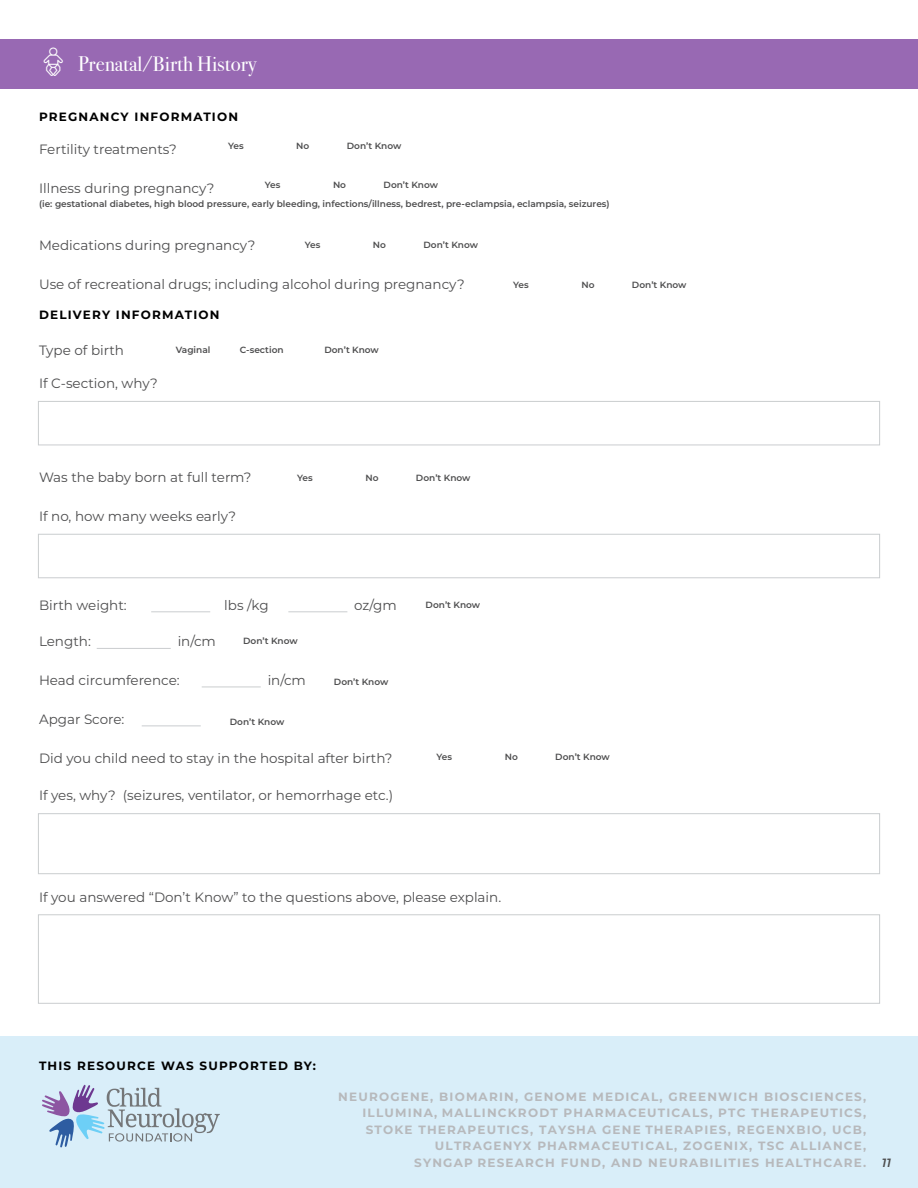
<style>
.page{position:relative;width:918px;height:1188px;background:#fff}
.page>*{position:absolute;margin:0;border:0;box-sizing:border-box;transform-origin:0 0}
.t1{font:21px "Bodoni Svty Two ITCTT";color:#fff}
.t2{font:13.5px "Montserrat";color:#4d4d4e}
.t3{font:700 12px/16.5px "Montserrat";letter-spacing:.1em;color:#b7b9bc;text-align:right}
.t4{font:700 12px "Montserrat";letter-spacing:.1em;color:#000}
.t5{font:italic 600 12px "Montserrat";color:#4d4d4e}
.t6{font:600 9px "Montserrat";color:#4d4d4e}
.s1{font-family:"SS Glyphish Outlined";font-size:28.5px}
</style>
<div class="page">
<div style="left:0;top:1037px;width:918px;height:151px;background:#d9eef9"></div>
<svg style="left:42px;top:1085px;width:178px;height:62px"></svg>
<div style="left:0;top:40px;width:918px;height:49px;background:#9869b3"></div>
<hr style="left:151px;top:611px;width:59px;height:1px;background:#cacdcf">
<hr style="left:97px;top:648px;width:74px;height:1px;background:#cacdcf">
<hr style="left:202px;top:687px;width:59px;height:1px;background:#cacdcf">
<hr style="left:142px;top:726px;width:59px;height:1px;background:#cacdcf">
<hr style="left:288px;top:611px;width:59px;height:1px;background:#cacdcf">
<div style="left:38px;top:401px;width:842px;height:44px;border:1px solid #cacdcf"></div>
<div style="left:38px;top:813px;width:842px;height:61px;border:1px solid #cacdcf"></div>
<div style="left:38px;top:914px;width:842px;height:90px;border:1px solid #cacdcf"></div>
<div style="left:38px;top:534px;width:842px;height:44px;border:1px solid #cacdcf"></div>
<h1 class="t1" style="left:39px;top:47px;width:219px"><span class="s1">baby</span> Prenatal/Birth History</h1>
<p class="t4" style="left:39px;top:108px;width:201px">PREGNANCY INFORMATION</p>
<p class="t2" style="left:39px;top:140px;width:139px">Fertility treatments?</p>
<p class="t6" style="left:228px;top:140px;width:17px">Yes</p>
<p class="t6" style="left:296px;top:140px;width:15px">No</p>
<p class="t6" style="left:347px;top:140px;width:56px">Don’t Know</p>
<p class="t2" style="left:39px;top:179px;width:177px">Illness during pregnancy?</p>
<p class="t6" style="left:265px;top:179px;width:17px">Yes</p>
<p class="t6" style="left:333px;top:179px;width:15px">No</p>
<p class="t6" style="left:384px;top:179px;width:56px">Don’t Know</p>
<p class="t6" style="left:39px;top:198px;width:572px">(ie: gestational diabetes, high blood pressure, early bleeding, infections/illness, bedrest, pre-eclampsia, eclampsia, seizures)</p>
<p class="t2" style="left:39px;top:236px;width:218px">Medications during pregnancy?</p>
<p class="t6" style="left:305px;top:238px;width:17px">Yes</p>
<p class="t6" style="left:373px;top:238px;width:15px">No</p>
<p class="t6" style="left:424px;top:238px;width:56px">Don’t Know</p>
<p class="t2" style="left:39px;top:275px;width:427px">Use of recreational drugs; including alcohol during pregnancy?</p>
<p class="t4" style="left:39px;top:306px;width:182px">DELIVERY INFORMATION</p>
<p class="t2" style="left:39px;top:341px;width:87px">Type of birth</p>
<p class="t2" style="left:39px;top:374px;width:120px">If C-section, why?</p>
<p class="t6" style="left:176px;top:344px;width:36px">Vaginal</p>
<p class="t6" style="left:240px;top:344px;width:45px">C-section</p>
<p class="t6" style="left:324px;top:344px;width:56px">Don’t Know</p>
<p class="t6" style="left:513px;top:278px;width:17px">Yes</p>
<p class="t6" style="left:581px;top:278px;width:15px">No</p>
<p class="t6" style="left:632px;top:278px;width:56px">Don’t Know</p>
<p class="t2" style="left:39px;top:468px;width:214px">Was the baby born at full term?</p>
<p class="t2" style="left:39px;top:507px;width:199px">If no, how many weeks early?</p>
<p class="t6" style="left:297px;top:472px;width:17px">Yes</p>
<p class="t6" style="left:365px;top:472px;width:15px">No</p>
<p class="t6" style="left:416px;top:472px;width:56px">Don’t Know</p>
<p class="t2" style="left:39px;top:596px;width:89px">Birth weight:</p>
<p class="t2" style="left:39px;top:632px;width:53px">Length:</p>
<p class="t2" style="left:39px;top:671px;width:142px">Head circumference:</p>
<p class="t2" style="left:39px;top:710px;width:87px">Apgar Score:</p>
<p class="t2" style="left:178px;top:632px;width:40px">in/cm</p>
<p class="t2" style="left:224px;top:596px;width:46px">lbs /kg</p>
<p class="t6" style="left:243px;top:635px;width:56px">Don’t Know</p>
<p class="t2" style="left:268px;top:671px;width:40px">in/cm</p>
<p class="t6" style="left:230px;top:715px;width:56px">Don’t Know</p>
<p class="t2" style="left:354px;top:596px;width:44px">oz/gm</p>
<p class="t6" style="left:334px;top:676px;width:56px">Don’t Know</p>
<p class="t2" style="left:39px;top:749px;width:355px">Did you child need to stay in the hospital after birth?</p>
<p class="t2" style="left:39px;top:786px;width:356px">If yes, why? (seizures, ventilator, or hemorrhage etc.)</p>
<p class="t6" style="left:426px;top:599px;width:56px">Don’t Know</p>
<p class="t6" style="left:437px;top:750px;width:17px">Yes</p>
<p class="t6" style="left:505px;top:750px;width:15px">No</p>
<p class="t6" style="left:555px;top:750px;width:56px">Don’t Know</p>
<p class="t2" style="left:39px;top:887px;width:464px">If you answered “Don’t Know” to the questions above, please explain.</p>
<p class="t4" style="left:39px;top:1057px;width:278px">THIS RESOURCE WAS SUPPORTED BY:</p>
<p class="t3" style="left:338px;top:1088px;width:530px">NEUROGENE, BIOMARIN, GENOME MEDICAL, GREENWICH BIOSCIENCES, ILLUMINA, MALLINCKRODT PHARMACEUTICALS, PTC THERAPEUTICS, STOKE THERAPEUTICS, TAYSHA GENE THERAPIES, REGENXBIO, UCB, ULTRAGENYX PHARMACEUTICAL, ZOGENIX, TSC ALLIANCE,<br>SYNGAP RESEARCH FUND, AND NEURABILITIES HEALTHCARE.</p>
<p class="t5" style="left:882px;top:1154px;width:11px">11</p>
</div>
